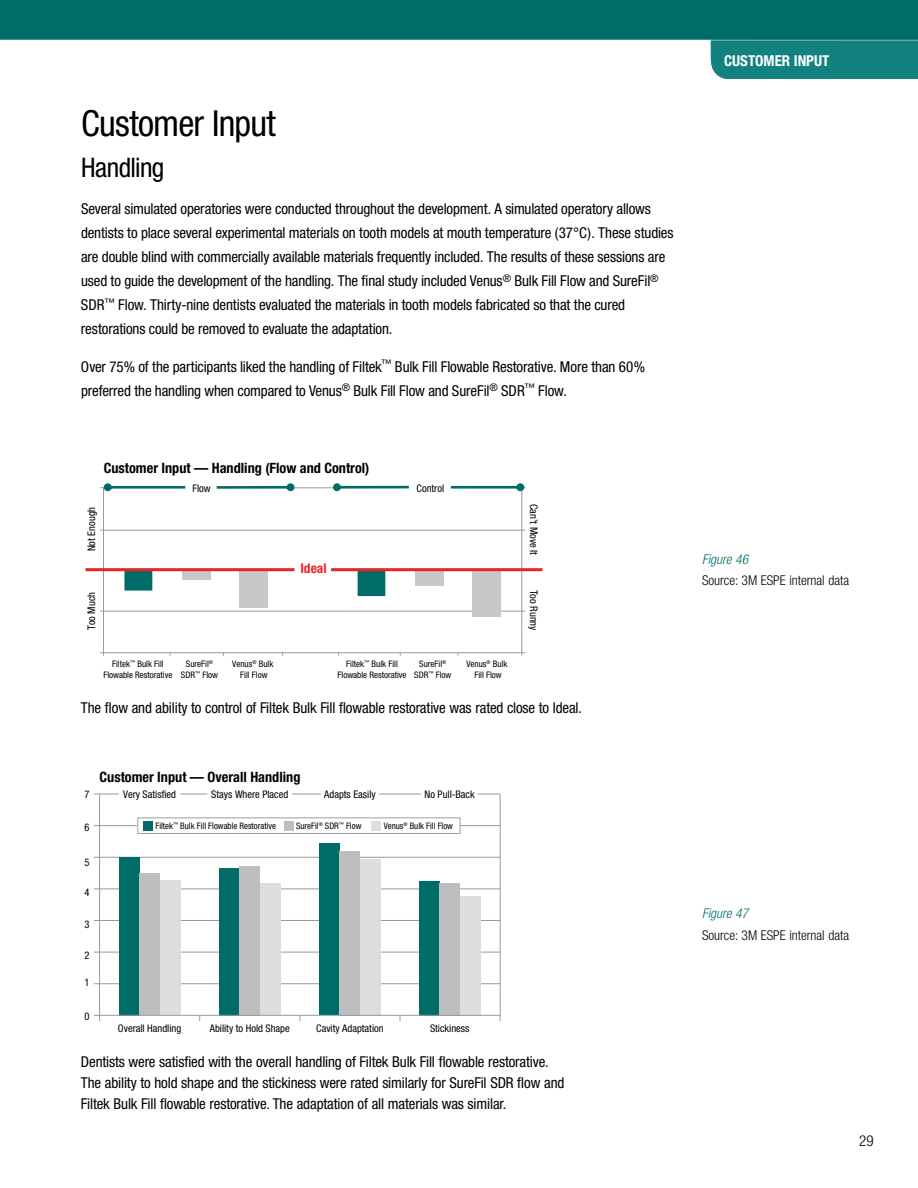
<style>
.page{position:relative;width:918px;height:1188px;background:#fff}
.page>*{position:absolute;margin:0;border:0;box-sizing:border-box;transform-origin:0 0}
.t1{font:condensed 36px "Helvetica Neue";letter-spacing:-.02em;color:#000}
.t2{font:condensed 27px "Helvetica Neue";letter-spacing:-.02em;color:#000}
.t3{font:condensed 15px/24px "Helvetica Neue";letter-spacing:-.01em;color:#000}
.t4{font:700 condensed 15px "Helvetica Neue";color:#fff}
.t5{font:300 condensed 15px "Helvetica Neue";color:#000}
.t6{font:700 condensed 14.25px "Helvetica Neue";color:#000}
.t7{font:300 condensed 13.5px "Helvetica Neue";color:#000}
.t8{font:italic 300 condensed 13.5px "Helvetica Neue";color:#006c67}
.t9{font:700 condensed 13.5px "Helvetica Neue";color:#ed2224}
.t10{font:condensed 10.5px "Helvetica Neue";color:#000}
.t11{font:condensed 9px/10.8px "Helvetica Neue";color:#000;text-align:center}
</style>
<div class="page">
<svg style="left:0;top:0;width:918px;height:62px;fill:#006c67"></svg>
<div style="left:711px;top:41px;width:207px;height:38px;background:#118280"></div>
<hr style="left:0;top:40px;width:918px;height:1px;background:#fff">
<hr style="left:103px;top:611px;width:419px;height:1px;background:#989a9d">
<hr style="left:103px;top:530px;width:419px;height:1px;background:#989a9d">
<hr style="left:291px;top:488px;width:46px;height:1px;background:#989a9d">
<hr style="left:103px;top:487px;width:1px;height:166px;background:#989a9d">
<hr style="left:522px;top:487px;width:1px;height:166px;background:#989a9d">
<hr style="left:103px;top:652px;width:419px;height:1px;background:#989a9d">
<svg style="left:100px;top:483px;width:85px;height:8px"></svg>
<svg style="left:217px;top:483px;width:77px;height:8px"></svg>
<svg style="left:333px;top:483px;width:76px;height:8px"></svg>
<svg style="left:451px;top:483px;width:74px;height:8px"></svg>
<div style="left:240px;top:570px;width:28px;height:38px;background:#c7c8ca"></div>
<div style="left:415px;top:570px;width:28px;height:16px;background:#c7c8ca"></div>
<div style="left:473px;top:570px;width:28px;height:47px;background:#c7c8ca"></div>
<svg style="left:124px;top:570px;width:261px;height:26px"></svg>
<hr style="left:86px;top:568px;width:208px;height:3px;background:#ed2224">
<hr style="left:331px;top:568px;width:211px;height:3px;background:#ed2224">
<hr style="left:94px;top:983px;width:406px;height:1px;background:#989a9d">
<hr style="left:94px;top:952px;width:406px;height:1px;background:#989a9d">
<hr style="left:94px;top:920px;width:406px;height:1px;background:#989a9d">
<hr style="left:94px;top:889px;width:406px;height:1px;background:#989a9d">
<hr style="left:94px;top:857px;width:406px;height:1px;background:#989a9d">
<hr style="left:94px;top:825px;width:406px;height:1px;background:#989a9d">
<svg style="left:94px;top:794px;width:25px;height:1px"></svg>
<svg style="left:180px;top:794px;width:27px;height:1px"></svg>
<svg style="left:292px;top:794px;width:29px;height:1px"></svg>
<hr style="left:379px;top:794px;width:42px;height:1px;background:#989a9d">
<svg style="left:478px;top:794px;width:22px;height:1px"></svg>
<hr style="left:99px;top:794px;width:1px;height:227px;background:#989a9d">
<hr style="left:500px;top:794px;width:1px;height:227px;background:#989a9d">
<div style="left:119px;top:857px;width:20px;height:158px;background:#006c67"></div>
<div style="left:138px;top:818px;width:322px;height:15px;background:#fff"></div>
<div style="left:138px;top:818px;width:322px;height:16px;border:1px solid #9d9fa2"></div>
<div style="left:143px;top:821px;width:10px;height:9px;background:#006c67"></div>
<div style="left:284px;top:821px;width:9px;height:9px;background:#bcbec0"></div>
<div style="left:371px;top:821px;width:10px;height:9px;background:#dcddde"></div>
<div style="left:139px;top:873px;width:21px;height:142px;background:#bcbec0"></div>
<div style="left:160px;top:880px;width:20px;height:135px;background:#dcddde"></div>
<div style="left:219px;top:868px;width:20px;height:147px;background:#006c67"></div>
<div style="left:239px;top:866px;width:21px;height:149px;background:#bcbec0"></div>
<div style="left:260px;top:883px;width:21px;height:132px;background:#dcddde"></div>
<div style="left:319px;top:843px;width:21px;height:172px;background:#006c67"></div>
<div style="left:340px;top:851px;width:20px;height:164px;background:#bcbec0"></div>
<div style="left:360px;top:859px;width:21px;height:156px;background:#dcddde"></div>
<div style="left:419px;top:881px;width:20px;height:134px;background:#006c67"></div>
<div style="left:439px;top:883px;width:21px;height:132px;background:#bcbec0"></div>
<div style="left:460px;top:896px;width:21px;height:119px;background:#dcddde"></div>
<hr style="left:94px;top:1015px;width:406px;height:1px;background:#989a9d">
<h1 class="t1" style="left:81px;top:103px;width:196px">Customer Input</h1>
<h2 class="t2" style="left:81px;top:152px;width:85px">Handling</h2>
<p class="t3" style="left:81px;top:197px;width:594px">Several simulated operatories were conducted throughout the development. A simulated operatory allows dentists to place several experimental materials on tooth models at mouth temperature (37°C). These studies are double blind with commercially available materials frequently included. The results of these sessions are used to guide the development of the handling. The final study included Venus<sup>®</sup> Bulk Fill Flow and SureFil<sup>® </sup>SDR<sup>™</sup> Flow. Thirty-nine dentists evaluated the materials in tooth models fabricated so that the cured restorations could be removed to evaluate the adaptation.</p>
<p class="t3" style="left:81px;top:354px;width:566px">Over 75% of the participants liked the handling of Filtek<sup>™</sup> Bulk Fill Flowable Restorative. More than 60% preferred the handling when compared to Venus<sup>®</sup> Bulk Fill Flow and SureFil<sup>®</sup> SDR<sup>™</sup> Flow.</p>
<p class="t6" style="left:104px;top:459px;width:267px">Customer Input — Handling (Flow and Control)</p>
<p class="t10" style="left:85px;top:551px;width:46px;rotate:-90deg">Not Enough</p>
<p class="t10" style="left:192px;top:483px;width:20px">Flow</p>
<p class="t9" style="left:301px;top:560px;width:28px">Ideal</p>
<p class="t10" style="left:417px;top:483px;width:29px">Control</p>
<p class="t10" style="left:540px;top:504px;width:53px;rotate:90deg">Can’t Move It</p>
<p class="t10" style="left:85px;top:630px;width:40px;rotate:-90deg">Too Much</p>
<p class="t10" style="left:540px;top:590px;width:43px;rotate:90deg">Too Runny</p>
<p class="t11" style="left:103px;top:659px;width:70px">Filtek<sup>™</sup> Bulk Fill<br>Flowable Restorative</p>
<p class="t11" style="left:181px;top:659px;width:39px">SureFil<sup>®<br></sup>SDR<sup>™</sup> Flow</p>
<p class="t11" style="left:232px;top:659px;width:43px">Venus<sup>®</sup> Bulk<br>Fill Flow</p>
<p class="t11" style="left:338px;top:659px;width:70px">Filtek<sup>™</sup> Bulk Fill<br>Flowable Restorative</p>
<p class="t11" style="left:414px;top:659px;width:39px">SureFil<sup>®<br></sup>SDR<sup>™</sup> Flow</p>
<p class="t11" style="left:466px;top:659px;width:43px">Venus<sup>®</sup> Bulk<br>Fill Flow</p>
<p class="t3" style="left:81px;top:696px;width:503px">The flow and ability to control of Filtek Bulk Fill flowable restorative was rated close to Ideal.</p>
<p class="t6" style="left:100px;top:768px;width:202px">Customer Input — Overall Handling</p>
<p class="t10" style="left:85px;top:789px;width:7px">7</p>
<p class="t10" style="left:123px;top:789px;width:54px">Very Satisfied</p>
<p class="t10" style="left:211px;top:789px;width:78px">Stays Where Placed</p>
<p class="t10" style="left:324px;top:789px;width:53px">Adapts Easily</p>
<p class="t10" style="left:425px;top:789px;width:52px">No Pull-Back</p>
<p class="t10" style="left:85px;top:821px;width:7px">6</p>
<p class="t10" style="left:85px;top:856px;width:7px">5</p>
<p class="t10" style="left:85px;top:886px;width:7px">4</p>
<p class="t10" style="left:85px;top:918px;width:7px">3</p>
<p class="t10" style="left:85px;top:949px;width:7px">2</p>
<p class="t10" style="left:85px;top:976px;width:7px">1</p>
<p class="t10" style="left:85px;top:1010px;width:7px">0</p>
<p class="t11" style="left:155px;top:820px;width:122px">Filtek<sup>™</sup> Bulk Fill Flowable Restorative</p>
<p class="t11" style="left:296px;top:820px;width:67px">SureFil<sup>®</sup> SDR<sup>™</sup> Flow</p>
<p class="t11" style="left:384px;top:820px;width:71px">Venus<sup>®</sup> Bulk Fill Flow</p>
<p class="t10" style="left:118px;top:1022px;width:65px">Overall Handling</p>
<p class="t10" style="left:210px;top:1022px;width:82px">Ability to Hold Shape</p>
<p class="t10" style="left:316px;top:1022px;width:69px">Cavity Adaptation</p>
<p class="t10" style="left:430px;top:1022px;width:41px">Stickiness</p>
<p class="t3" style="left:81px;top:1051px;width:485px;line-height:21px">Dentists were satisfied with the overall handling of Filtek Bulk Fill flowable restorative.<br>The ability to hold shape and the stickiness were rated similarly for SureFil SDR flow and<br>Filtek Bulk Fill flowable restorative. The adaptation of all materials was similar.</p>
<p class="t4" style="left:724px;top:52px;width:107px">CUSTOMER INPUT</p>
<p class="t8" style="left:702px;top:551px;width:48px">Figure 46</p>
<p class="t7" style="left:702px;top:573px;width:149px">Source: 3M ESPE internal data</p>
<p class="t8" style="left:702px;top:906px;width:48px">Figure 47</p>
<p class="t7" style="left:702px;top:927px;width:149px">Source: 3M ESPE internal data</p>
<p class="t5" style="left:859px;top:1132px;width:16px">29</p>
</div>
